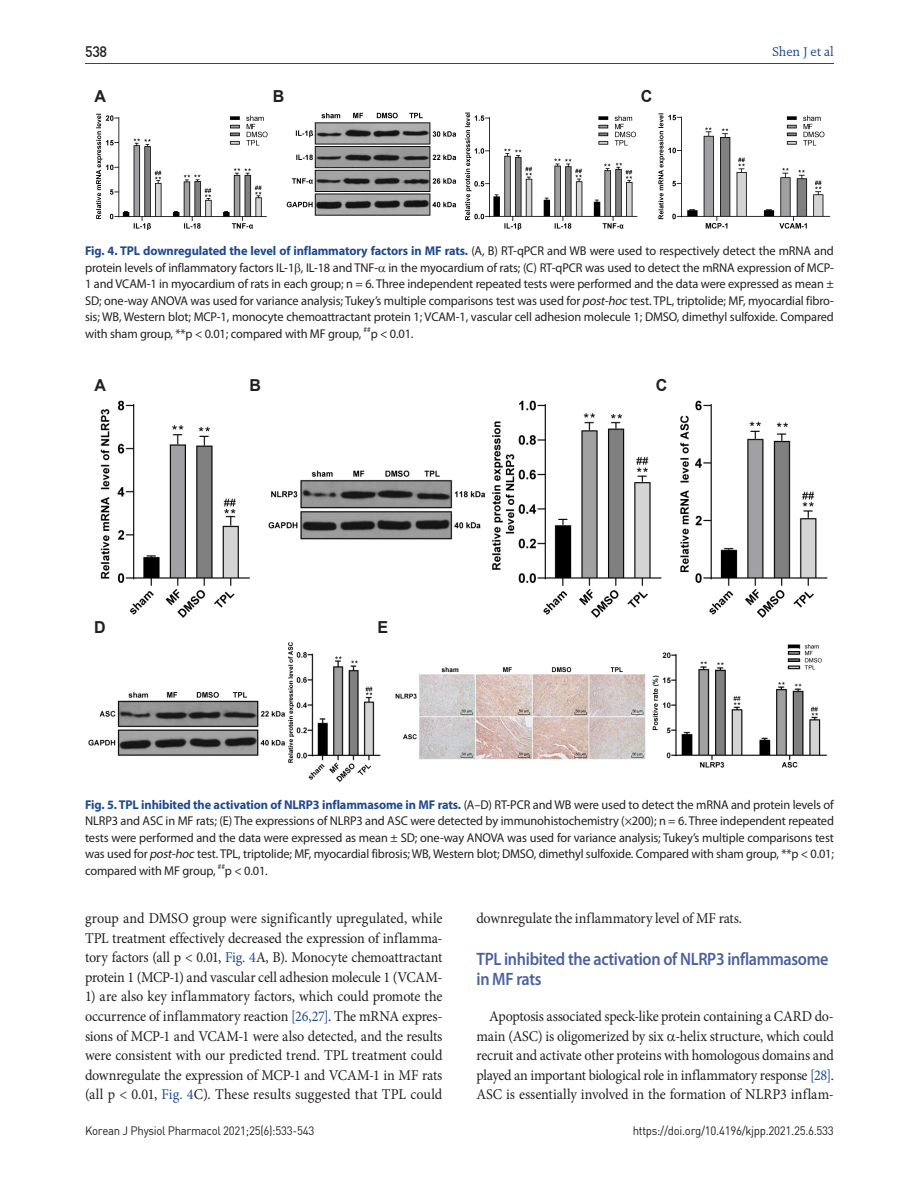
<style>
.page{position:relative;width:919px;height:1191px;background:#fff}
.page>*{position:absolute;margin:0;border:0;box-sizing:border-box;transform-origin:0 0}
.t1{font:600 18px/19.5px "Myriad Pro";letter-spacing:-.02em;color:#4a629f;scale:.9 1}
.t2{font:700 16.5px "Arial";color:#231f20}
.t3{font:15px/19.5px "Minion Pro";letter-spacing:-.005em;color:#231f20;text-align:justify;scale:.94 1}
.t4{font:15px "Dinmed";color:#231f20;scale:.95 1}
.t5{font:13.5px "Raleigh BT";letter-spacing:-.01em;color:#204a8e}
.t6{font:12.75px/16.5px "Myriad Pro";letter-spacing:-.01em;color:#231f20;text-align:justify}
.t7{font:12px "Dinreg";letter-spacing:-.025em;color:#231f20;scale:.95 1}
.t8{font:7.5px "Myriad Pro";color:#231f20}
.s1{font-weight:700;color:#204a8e}
.s2{font-style:italic}
.s3{color:#204a8e}
</style>
<div class="page">
<hr style="left:85px;top:64px;width:748px;height:1px;background:#204a8e">
<img style="left:96px;top:112px;width:735px;height:119px">
<img style="left:88px;top:400px;width:740px;height:382px">
<div style="left:85px;top:615px;width:30px;height:24px;background:#fff"></div>
<div style="left:368px;top:615px;width:30px;height:24px;background:#fff"></div>
<p class="t4" style="left:85px;top:42px;width:25px">538</p>
<p class="t2" style="left:94px;top:85px;width:13px">A</p>
<p class="t2" style="left:273px;top:85px;width:13px">B</p>
<p class="t2" style="left:641px;top:85px;width:13px">C</p>
<p class="t5" style="left:772px;top:43px;width:63px">Shen J et al</p>
<p class="t6" style="left:85px;top:242px;width:750px"><span class="s1">Fig. 4. TPL downregulated the level of inflammatory factors in MF rats.</span> (A, B) RT-qPCR and WB were used to respectively detect the mRNA and protein levels of inflammatory factors IL-1 , IL-18 and TNF- in the myocardium of rats; (C) RT-qPCR was used to detect the mRNA expression of MCP-1 and VCAM-1 in myocardium of rats in each group; n = 6. Three independent repeated tests were performed and the data were expressed as mean ± SD; one-way ANOVA was used for variance analysis; Tukey’s multiple comparisons test was used for <span class="s2">post-hoc</span> test. TPL, triptolide; MF, myocardial fibro&shy;sis; WB, Western blot; MCP-1, monocyte chemoattractant protein 1; VCAM-1, vascular cell adhesion molecule 1; DMSO, dimethyl sulfoxide. Compared with sham group, **p &lt; 0.01; compared with MF group,</p>
<p class="t8" style="left:363px;top:324px;width:9px">##</p>
<p class="t6" style="left:370px;top:325px;width:44px">p &lt; 0.01.</p>
<p class="t2" style="left:94px;top:373px;width:13px">A</p>
<p class="t2" style="left:249px;top:373px;width:13px">B</p>
<p class="t2" style="left:655px;top:373px;width:13px">C</p>
<p class="t2" style="left:94px;top:616px;width:13px">D</p>
<p class="t2" style="left:377px;top:616px;width:12px">E</p>
<p class="t6" style="left:85px;top:796px;width:750px"><span class="s1">Fig. 5. TPL inhibited the activation of NLRP3 inflammasome in MF rats.</span> (A–D) RT-PCR and WB were used to detect the mRNA and protein levels of NLRP3 and ASC in MF rats; (E) The expressions of NLRP3 and ASC were detected by immunohistochemistry (×200); n = 6. Three independent repeated tests were performed and the data were expressed as mean ± SD; one-way ANOVA was used for variance analysis; Tukey’s multiple comparisons test was used for <span class="s2">post-hoc</span> test. TPL, triptolide; MF, myocardial fibrosis; WB, Western blot; DMSO, dimethyl sulfoxide. Compared with sham group, **p &lt; 0.01; compared with MF group,</p>
<p class="t8" style="left:218px;top:861px;width:9px">##</p>
<p class="t6" style="left:225px;top:862px;width:44px">p &lt; 0.01.</p>
<p class="t3" style="left:85px;top:909px;width:382px">group and DMSO group were significantly upregulated, while TPL treatment effectively decreased the expression of inflamma&shy;tory factors (all p &lt; 0.01, <span class="s3">Fig. 4</span>A, B). Monocyte chemoattractant protein 1 (MCP-1) and vascular cell adhesion molecule 1 (VCAM-</p>
<p class="t3" style="left:85px;top:987px;width:381px">1) are also key inflammatory factors, which could promote the occurrence of inflammatory reaction <span class="s3">[26,27]</span>. The mRNA expres&shy;sions of MCP-1 and VCAM-1 were also detected, and the results were consistent with our predicted trend. TPL treatment could downregulate the expression of MCP-1 and VCAM-1 in MF rats (all p &lt; 0.01, <span class="s3">Fig. 4</span>C). These results suggested that TPL could</p>
<p class="t3" style="left:476px;top:909px;width:284px">downregulate the inflammatory level of MF rats.</p>
<h1 class="t1" style="left:476px;top:949px;width:392px">TPL inhibited the activation of NLRP3 inflammasome in MF rats</h1>
<p class="t3" style="left:476px;top:1006px;width:382px;text-indent:13px">Apoptosis associated speck-like protein containing a CARD do&shy;main (ASC) is oligomerized by six -helix structure, which could recruit and activate other proteins with homologous domains and played an important biological role in inflammatory response <span class="s3">[28]</span>.<br>ASC is essentially involved in the formation of NLRP3 inflam-</p>
<p class="t7" style="left:85px;top:1123px;width:243px">Korean J Physiol Pharmacol 2021;25(6):533-543</p>
<p class="t7" style="left:632px;top:1123px;width:213px">https://doi.org/10.4196/kjpp.2021.25.6.533</p>
</div>
